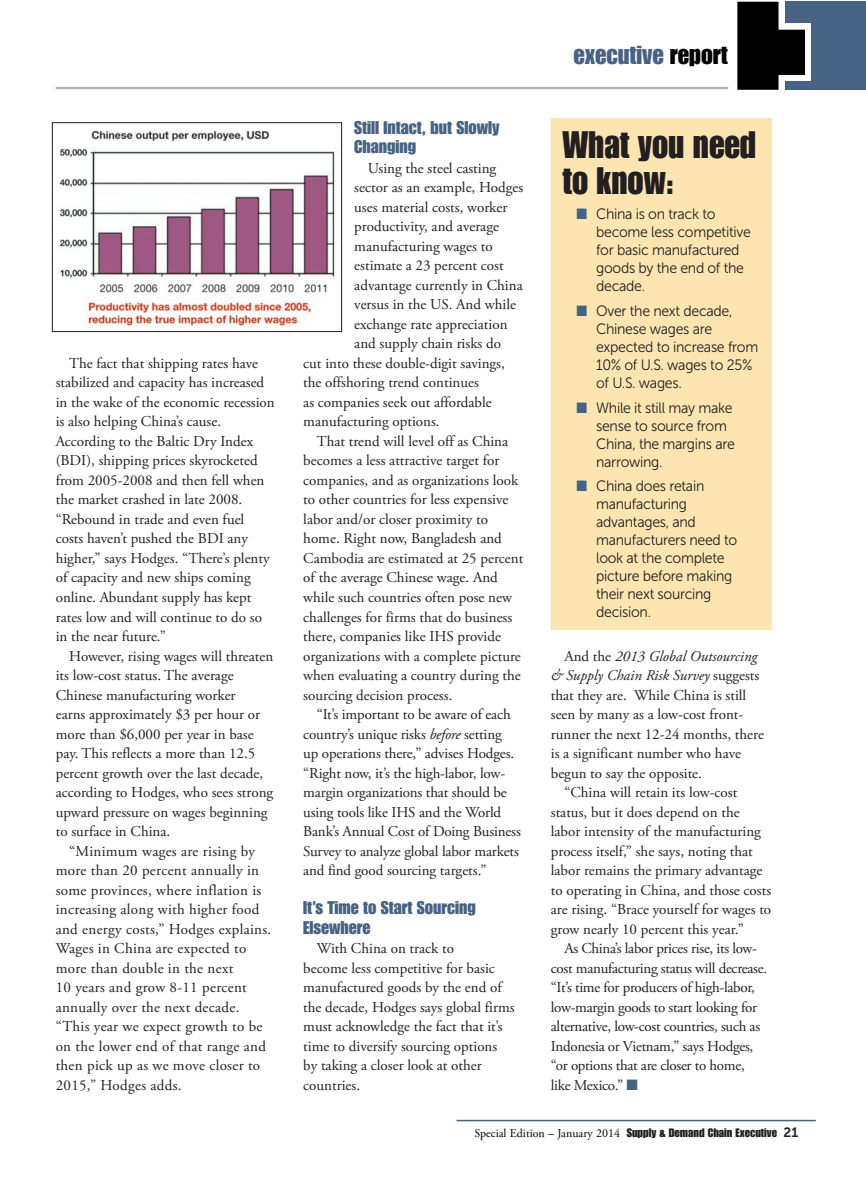
<style>
.page{position:relative;width:866px;height:1192px;background:#fff}
.page>*{position:absolute;margin:0;border:0;box-sizing:border-box;transform-origin:0 0}
.Sidebar-Headline_b{font:37.5px/36px "Impact LT Std";color:#231f20;scale:.93 1}
.t1{font:25.5px "Impact LT Std";color:#476283}
.Subhead_1_b{font:18px/19.5px "Impact LT Std";color:#476283}
.Body_Copy_b{font:15px/19.5px "Adobe Garamond Pro";color:#231f20}
.t2{font:15px/18px "Museo Sans 300";letter-spacing:-.02em;color:#231f20;scale:.94 1}
.Body_Copy_b-2{font:15px/19.5px "Adobe Garamond Pro";letter-spacing:.02em;color:#231f20}
.Body_Copy_b-3{font:15px/19.5px "Adobe Garamond Pro";letter-spacing:-.02em;color:#231f20}
.t3{font:12px "Impact LT Std";color:#231f20}
.s1{font-style:italic}
.s2{color:#000}
.s3{color:#476283}
.s4{font-family:"Adobe Garamond Pro";color:#000}
.s5{font-family:"Adobe Garamond Pro";font-weight:600}
.s6{font-family:"Museo Sans 700";font-size:13.5px}
</style>
<div class="page">
<div style="left:785px;top:2px;width:81px;height:88px;background:#476283"></div>
<div style="left:781px;top:24px;width:30px;height:57px;background:#fff"></div>
<svg style="left:737px;top:2px;width:68px;height:88px"></svg>
<hr style="left:56px;top:87px;width:672px;height:2px;background:#b0aeb1">
<hr style="left:456px;top:1119px;width:360px;height:2px;background:#476283">
<div style="left:551px;top:118px;width:220px;height:511px;background:#fce5b1"></div>
<img style="left:59px;top:130px;width:278px;height:200px">
<div style="left:52px;top:122px;width:290px;height:210px;border:1px solid #231f20"></div>
<p class="Body_Copy_b" style="left:56px;top:354px;width:221px;text-indent:14px">The fact that shipping rates have stabilized and capacity has increased in the wake of the economic recession is also helping China’s cause.<br>According to the Baltic Dry Index (BDI), shipping prices skyrocketed from 2005-2008 and then fell when the market crashed in late 2008. “Rebound in trade and even fuel costs haven’t pushed the BDI any higher,” says Hodges. “There’s plenty of capacity and new ships coming online. Abundant supply has kept rates low and will continue to do so in the near future.”</p>
<p class="Body_Copy_b" style="left:56px;top:646px;width:219px;text-indent:14px">However, rising wages will threaten its low-cost status. The average<br>Chinese manufacturing worker<br>earns approximately $3 per hour or more than $6,000 per year in base pay. This reflects a more than 12.5 percent growth over the last decade, according to Hodges, who sees strong upward pressure on wages beginning to surface in China.</p>
<p class="Body_Copy_b-2" style="left:56px;top:841px;width:217px;text-indent:14px">“Minimum wages are rising by more than 20 percent annually in some provinces, where inflation is increasing along with higher food and energy costs,” Hodges explains.<br>Wages in China are expected to more than double in the next<br>10 years and grow 8-11 percent annually over the next decade. “This year we expect growth to be on the lower end of that range and then pick up as we move closer to<br>2015,” Hodges adds.</p>
<p class="Subhead_1_b" style="left:354px;top:117px;width:147px">Still Intact, but Slowly<br>Changing</p>
<p class="Body_Copy_b" style="left:368px;top:159px;width:130px">Using the steel casting</p>
<p class="Body_Copy_b" style="left:354px;top:178px;width:171px">sector as an example, Hodges</p>
<p class="Body_Copy_b" style="left:354px;top:198px;width:155px">uses material costs, worker</p>
<p class="Body_Copy_b" style="left:354px;top:217px;width:146px">productivity, and average</p>
<p class="Body_Copy_b" style="left:354px;top:237px;width:140px">manufacturing wages to</p>
<p class="Body_Copy_b" style="left:354px;top:256px;width:151px">estimate a 23 percent cost</p>
<p class="Body_Copy_b" style="left:354px;top:276px;width:170px">advantage currently in China</p>
<p class="Body_Copy_b" style="left:354px;top:295px;width:163px">versus in the US. And while</p>
<p class="Body_Copy_b" style="left:354px;top:315px;width:155px">exchange rate appreciation</p>
<p class="Body_Copy_b" style="left:354px;top:334px;width:148px">and supply chain risks do</p>
<p class="Body_Copy_b" style="left:303px;top:354px;width:203px">cut into these double-digit savings,</p>
<p class="Body_Copy_b" style="left:303px;top:373px;width:177px">the offshoring trend continues</p>
<p class="Body_Copy_b" style="left:303px;top:393px;width:190px">as companies seek out affordable</p>
<p class="Body_Copy_b" style="left:303px;top:412px;width:138px">manufacturing options.</p>
<p class="Body_Copy_b" style="left:303px;top:432px;width:222px;text-indent:14px">That trend will level off as China becomes a less attractive target for companies, and as organizations look to other countries for less expensive labor and/or closer proximity to home. Right now, Bangladesh and Cambodia are estimated at 25 percent of the average Chinese wage. And while such countries often pose new challenges for firms that do business there, companies like IHS provide organizations with a complete picture when evaluating a country during the sourcing decision process.</p>
<p class="Body_Copy_b" style="left:303px;top:705px;width:219px;text-indent:14px">“It’s important to be aware of each country’s unique risks <span class="s1">before</span> setting<br>up operations there,” advises Hodges. “Right now, it’s the high-labor, low&shy;margin organizations that should be using tools like IHS and the World Bank’s Annual Cost of Doing Business Survey to analyze global labor markets and find good sourcing targets.”</p>
<p class="Subhead_1_b" style="left:303px;top:897px;width:174px">It’s Time to Start Sourcing<br>Elsewhere</p>
<p class="Body_Copy_b" style="left:303px;top:939px;width:213px;text-indent:14px">With China on track to<br>become less competitive for basic manufactured goods by the end of the decade, Hodges says global firms must acknowledge the fact that it’s time to diversify sourcing options by taking a closer look at other countries.</p>
<h2 class="t1" style="left:573px;top:40px;width:156px">executive <span class="s2">report</span></h2>
<p class="Sidebar-Headline_b" style="left:562px;top:126px;width:210px">What you need to know:</p>
<p class="t2" style="left:596px;top:205px;width:166px;text-indent:-20px"><span class="s3">■</span> China is on track to become less competitive for basic manufactured goods by the end of the decade.</p>
<p class="t2" style="left:596px;top:302px;width:174px;text-indent:-20px"><span class="s3">■</span> Over the next decade,<br>Chinese wages are expected to increase from<br>10% of U.S. wages to 25% of U.S. wages.</p>
<p class="t2" style="left:596px;top:398px;width:149px;text-indent:-20px"><span class="s3">■</span> While it still may make sense to source from<br>China, the margins are narrowing.</p>
<p class="t2" style="left:596px;top:477px;width:152px;text-indent:-20px"><span class="s3">■</span> China does retain manufacturing advantages, and manufacturers need to look at the complete picture before making their next sourcing decision.</p>
<p class="Body_Copy_b" style="left:551px;top:646px;width:215px;text-indent:14px">And the <span class="s1">2013 Global Outsourcing &amp; Supply Chain Risk Survey</span> suggests that they are. While China is still seen by many as a low-cost front&shy;runner the next 12-24 months, there is a significant number who have begun to say the opposite.</p>
<p class="Body_Copy_b" style="left:551px;top:783px;width:222px;text-indent:14px">“China will retain its low-cost status, but it does depend on the labor intensity of the manufacturing process itself,” she says, noting that labor remains the primary advantage to operating in China, and those costs are rising. “Brace yourself for wages to grow nearly 10 percent this year.”</p>
<p class="Body_Copy_b-3" style="left:551px;top:939px;width:218px;text-indent:14px">As China’s labor prices rise, its low&shy;cost manufacturing status will decrease. “It’s time for producers of high-labor, low-margin goods to start looking for alternative, low-cost countries, such as Indonesia or Vietnam,” says Hodges, “or options that are closer to home, like Mexico.” <span class="s3">■</span></p>
<p class="t3" style="left:474px;top:1126px;width:325px"><span class="s4">Special Edition</span> <span class="s5">–</span> <span class="s4">January 2014</span> Supply &amp; Demand Chain Executive <span class="s6">21</span></p>
</div>
